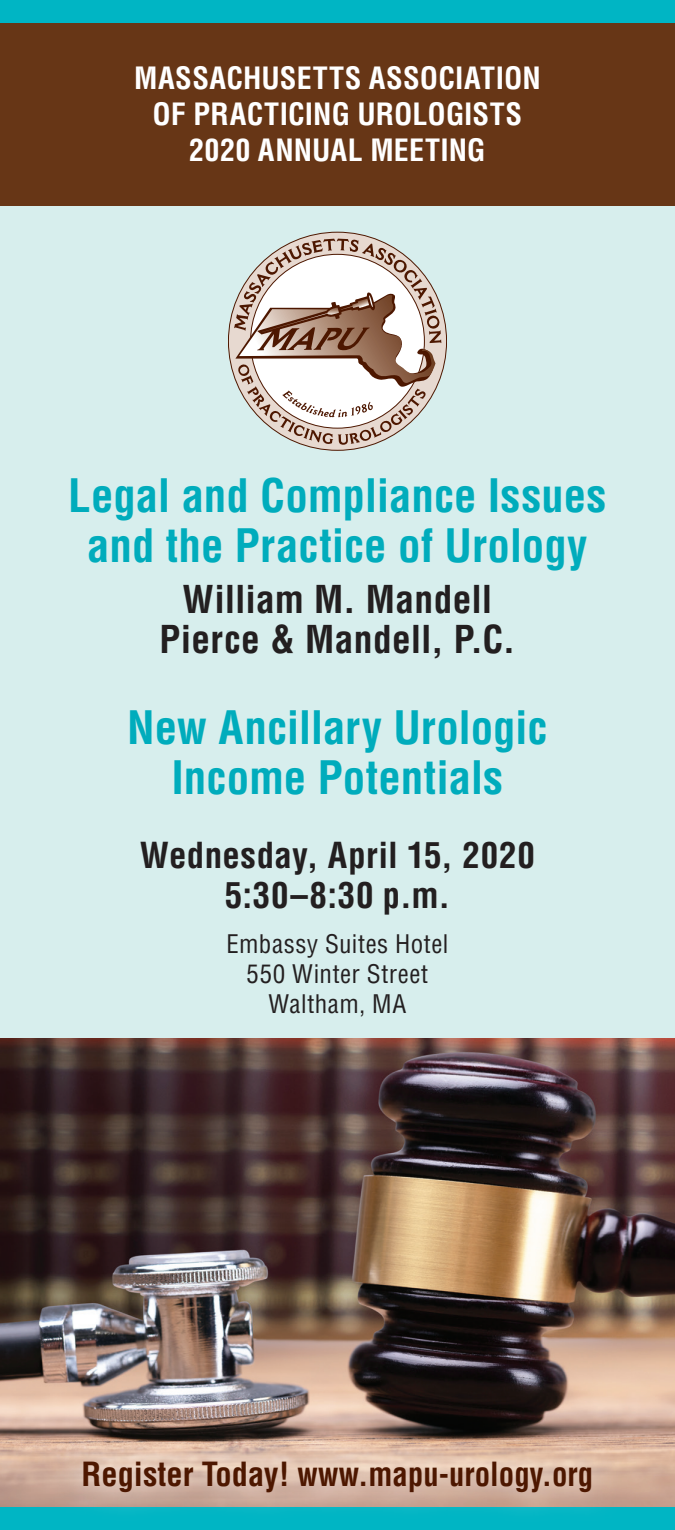
<style>
.page{position:relative;width:675px;height:1530px;background:#d7eeed}
.page>*{position:absolute;margin:0;border:0;box-sizing:border-box;transform-origin:0 0}
.t1{font:700 condensed 45px/50px "Helvetica LT Std";color:#00acbc;text-align:center}
.t2{font:700 condensed 37.5px/40px "Helvetica LT Std";letter-spacing:.005em;color:#231f20;text-align:center}
.t3{font:700 condensed 35px/40px "Helvetica LT Std";letter-spacing:.015em;color:#231f20;text-align:center}
.t4{font:700 condensed 32.5px "Helvetica LT Std";color:#4d1700}
.t5{font:700 condensed 30px/36px "Helvetica LT Std";letter-spacing:.005em;color:#fff;text-align:center}
.t6{font:condensed 25px/30px "Helvetica LT Std";letter-spacing:.02em;color:#231f20;text-align:center}
</style>
<div class="page">
<div style="left:0;top:0;width:675px;height:206px;background:#673616"></div>
<svg style="left:228px;top:232px;width:219px;height:218px"></svg>
<svg style="left:234px;top:239px;width:207px;height:206px;background:#cdc1b9"></svg>
<img style="left:0;top:1039px;width:675px;height:469px">
<div style="left:0;top:0;width:675px;height:22px;background:#00b5c4"></div>
<div style="left:0;top:1508px;width:675px;height:22px;background:#00b5c4"></div>
<svg style="left:53px;top:1431px;width:569px;height:79px;background:#c3ad9d"></svg>
<p class="t5" style="left:134px;top:60px;width:408px">MASSACHUSETTS ASSOCIATION<br>OF PRACTICING UROLOGISTS<br>2020 ANNUAL MEETING</p>
<p class="t1" style="left:68px;top:470px;width:540px">Legal and Compliance Issues and the Practice of Urology</p>
<p class="t2" style="left:160px;top:579px;width:357px">William M. Mandell<br>Pierce &amp; Mandell, P.C.</p>
<p class="t1" style="left:127px;top:703px;width:422px">New Ancillary Urologic<br>Income Potentials</p>
<p class="t3" style="left:140px;top:835px;width:396px">Wednesday, April 15, 2020<br>5:30–8:30 p.m.</p>
<p class="t6" style="left:226px;top:929px;width:224px">Embassy Suites Hotel<br>550 Winter Street<br>Waltham, MA</p>
<p class="t4" style="left:82px;top:1454px;width:513px">Register Today! www.mapu-urology.org</p>
</div>
